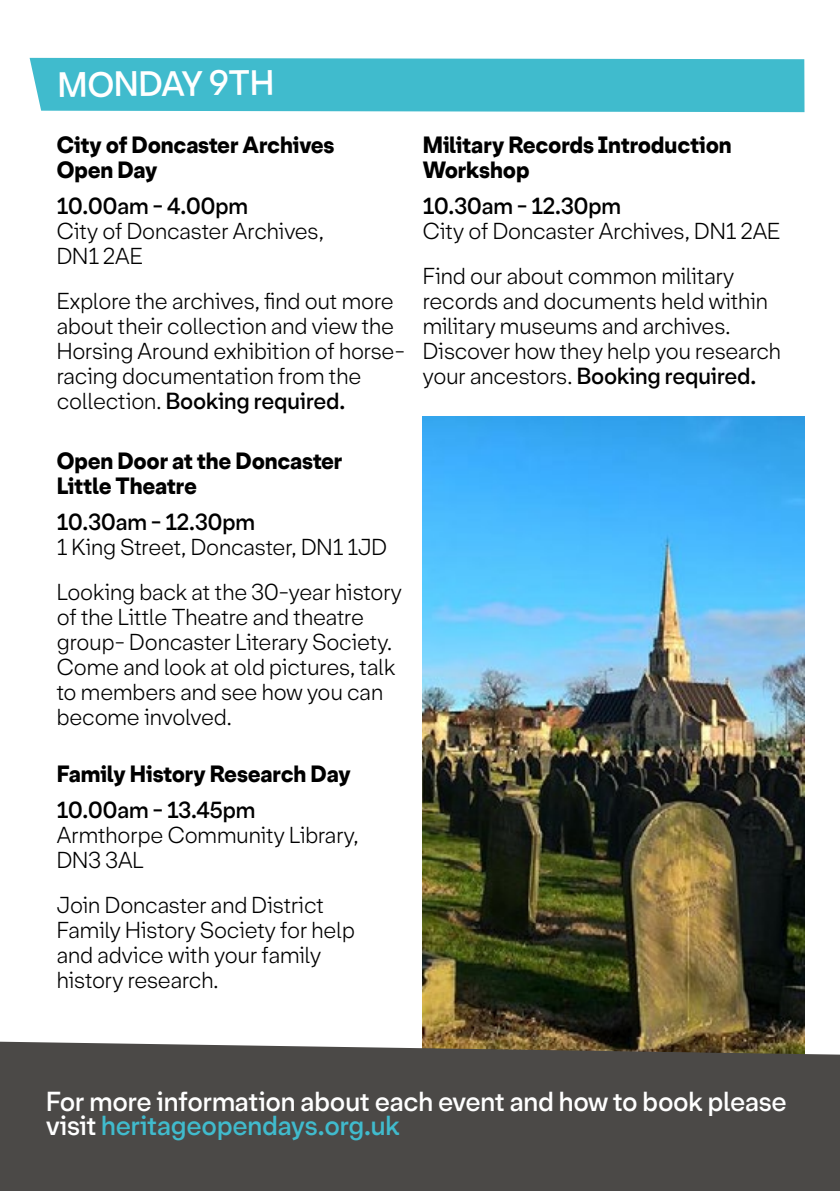
<style>
.page{position:relative;width:840px;height:1191px;background:#fff}
.page>*{position:absolute;margin:0;border:0;box-sizing:border-box;transform-origin:0 0}
.t1{font:600 33.2px "Friends";color:#fff}
.t2{font:600 26px/24px "Friends";letter-spacing:-.01em;color:#fff}
.t3{font:22px/25px "Friends";letter-spacing:-.005em;color:#000}
.t4{font:900 22px/25px "Friends";letter-spacing:-.01em;color:#000}
.t5{font:600 22px "Friends";color:#000}
.s1{font-weight:600}
.s2{color:#40bbcd}
</style>
<div class="page">
<div style="left:30px;top:58px;width:774px;height:54px;background:#40bbcd"></div>
<img style="left:422px;top:417px;width:382px;height:624px">
<div style="left:0;top:1041px;width:839px;height:150px;background:#4b4947"></div>
<h1 class="t1" style="left:57px;top:65px;width:218px;rotate:-1deg">MONDAY 9TH</h1>
<p class="t4" style="left:57px;top:133px;width:279px">City of Doncaster Archives<br>Open Day</p>
<p class="t5" style="left:57px;top:192px;width:193px">10.00am - 4.00pm</p>
<p class="t3" style="left:57px;top:219px;width:268px">City of Doncaster Archives,<br>DN1 2AE</p>
<p class="t3" style="left:57px;top:289px;width:349px">Explore the archives, find out more about their collection and view the Horsing Around exhibition of horse&shy;racing documentation from the collection. <span class="s1">Booking required.</span></p>
<p class="t4" style="left:57px;top:449px;width:287px">Open Door at the Doncaster<br>Little Theatre</p>
<p class="t5" style="left:57px;top:508px;width:200px">10.30am - 12.30pm</p>
<p class="t3" style="left:57px;top:525px;width:346px;line-height:45px">1 King Street, Doncaster, DN1 1JD<br>Looking back at the 30-year history</p>
<p class="t3" style="left:57px;top:605px;width:340px">of the Little Theatre and theatre group- Doncaster Literary Society.<br>Come and look at old pictures, talk to members and see how you can become involved.</p>
<p class="t4" style="left:57px;top:762px;width:295px">Family History Research Day</p>
<p class="t5" style="left:57px;top:796px;width:200px">10.00am - 13.45pm</p>
<p class="t3" style="left:57px;top:823px;width:303px">Armthorpe Community Library,<br>DN3 3AL</p>
<p class="t3" style="left:57px;top:893px;width:300px">Join Doncaster and District<br>Family History Society for help and advice with your family history research.</p>
<p class="t4" style="left:422px;top:133px;width:310px">Military Records Introduction<br>Workshop</p>
<p class="t5" style="left:422px;top:192px;width:200px">10.30am - 12.30pm</p>
<p class="t3" style="left:422px;top:209px;width:359px;line-height:45px">City of Doncaster Archives, DN1 2AE<br>Find our about common military</p>
<p class="t3" style="left:422px;top:289px;width:360px">records and documents held within military museums and archives.<br>Discover how they help you research your ancestors. <span class="s1">Booking required.</span></p>
<p class="t2" style="left:46px;top:1090px;width:741px">For more information about each event and how to book please visit <span class="s2">heritageopendays.org.uk</span></p>
</div>
